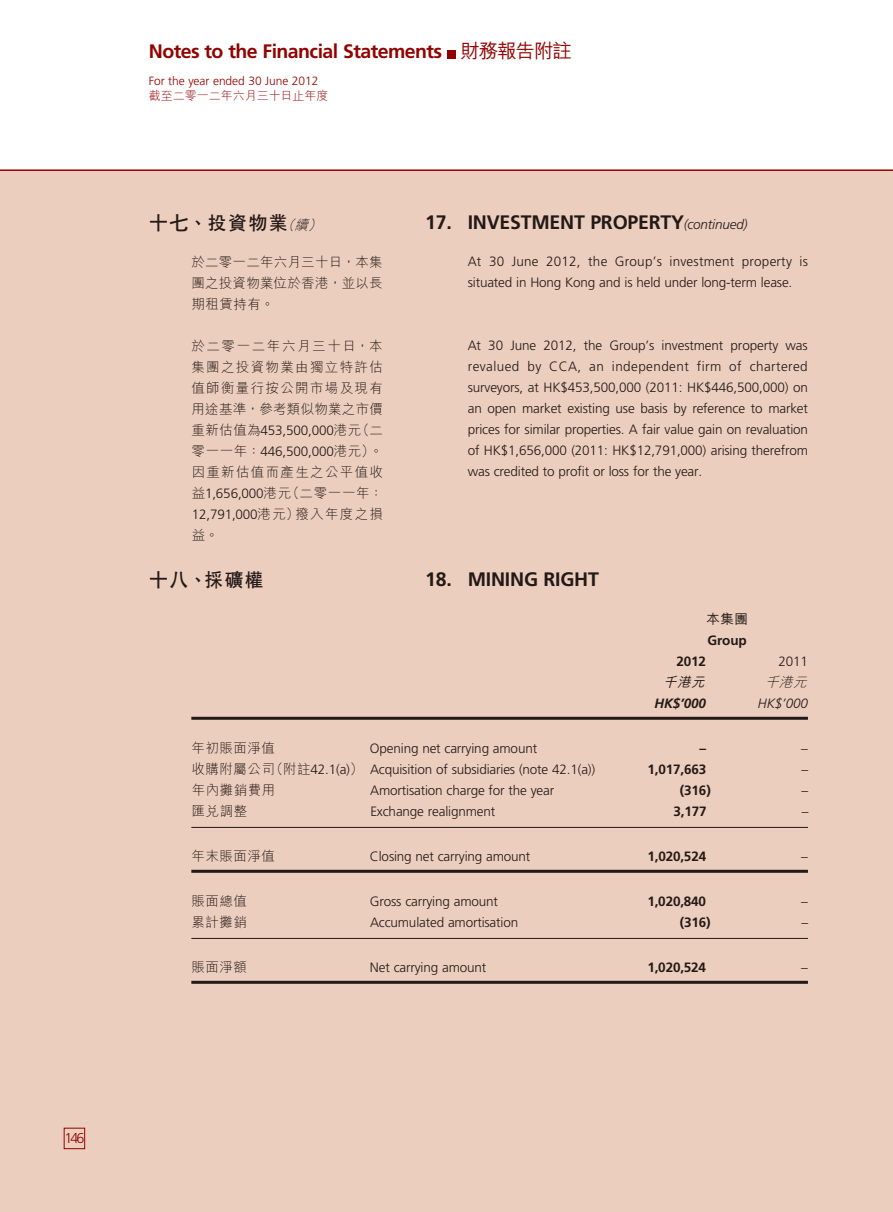
<style>
.page{position:relative;width:893px;height:1212px;background:#fff}
.page>*{position:absolute;margin:0;border:0;box-sizing:border-box;transform-origin:0 0}
.t1{font:700 19.5px "Frutiger LT Std";letter-spacing:-.01em;color:#231916}
.t2{font:700 19.5px "Frutiger LT Std";letter-spacing:-.03em;color:#920300}
.t3{font:700 19.5px "C Hei 2 HK";letter-spacing:.04em;color:#231916}
.t4{font:300 14.25px "Frutiger LT Std";color:#920300}
.t5{font:300 13.5px/21px "Frutiger LT Std";letter-spacing:-.01em;color:#231916}
.t6{font:300 13.5px/21px "M Hei HK";letter-spacing:.04em;color:#231916;text-align:justify}
.t7{font:700 13.5px "Frutiger LT Std";letter-spacing:-.01em;color:#231916}
.t8{font:300 13.5px/21px "M Hei HK";letter-spacing:.1em;color:#231916}
.t9{font:italic 700 13.5px "Frutiger LT Std";color:#231916}
.t10{font:italic 300 13.5px "Frutiger LT Std";color:#231916}
.t11{font:500 13.5px "M Hei HK";color:#231916}
.t12{font:italic 500 13.5px "M Hei HK";color:#231916}
.t13{font:italic 300 13.5px "M Hei HK";color:#231916}
.t14{font:300 12px "Frutiger LT Std";letter-spacing:-.005em;color:#920300}
.t15{font:300 12px "M Hei HK";color:#920300}
.s1{font-family:"M Hei HK";font-weight:500}
.s2{font-family:"M Hei HK";font-weight:300;font-style:italic;font-size:13.5px}
.s3{font-family:"M Hei HK"}
.s4{font-family:"Frutiger LT Std"}
.s5{font-weight:300;font-style:italic;font-size:13.5px}
</style>
<div class="page">
<div style="left:0;top:170px;width:893px;height:1042px;background:#ebcebe"></div>
<hr style="left:0;top:169px;width:893px;height:2px;background:#920300">
<div style="left:447px;top:50px;width:9px;height:9px;background:#920300"></div>
<div style="left:64px;top:1128px;width:21px;height:21px;border:1px solid #920300"></div>
<hr style="left:191px;top:717px;width:617px;height:3px;background:#231916">
<hr style="left:191px;top:827px;width:617px;height:1px;background:#231916">
<hr style="left:191px;top:870px;width:617px;height:3px;background:#231916">
<hr style="left:191px;top:938px;width:617px;height:1px;background:#231916">
<hr style="left:191px;top:981px;width:617px;height:3px;background:#231916">
<p class="t4" style="left:65px;top:1130px;width:21px">146</p>
<h1 class="t2" style="left:149px;top:39px;width:425px">Notes to the Financial Statements <span class="s1">財務報告附註</span></h1>
<p class="t14" style="left:149px;top:74px;width:171px">For the year ended 30 June 2012</p>
<p class="t15" style="left:149px;top:87px;width:181px">截至二零一二年六月三十日止年度</p>
<h1 class="t3" style="left:149px;top:209px;width:179px">十七、投資物業<span class="s2">（續）</span></h1>
<p class="t6" style="left:191px;top:251px;width:193px">於二零一二年六月三十日，本集團之投資物業位於香港，並以長期租賃持有。</p>
<p class="t6" style="left:191px;top:335px;width:193px">於二零一二年六月三十日，本集團之投資物業由獨立特許估值師衡量行按公開市場及現有用途基準，參考類似物業之市價</p>
<p class="t5" style="left:192px;top:420px;width:193px"><span class="s3">重新估值為</span>453,500,000<span class="s3">港元（二零一一年：</span>446,500,000<span class="s3">港元）。</span></p>
<p class="t8" style="left:192px;top:461px;width:193px">因重新估值而產生之公平值收益<span class="s4">1,656,000</span>港元（二零一一年：</p>
<p class="t5" style="left:192px;top:504px;width:193px">12,791,000<span class="s3">港元）撥入年度之損</span></p>
<p class="t6" style="left:192px;top:524px;width:28px">益。</p>
<h1 class="t3" style="left:149px;top:566px;width:117px">十八、採礦權</h1>
<h1 class="t1" style="left:425px;top:211px;width:324px">17. INVESTMENT PROPERTY<span class="s5">(continued)</span></h1>
<p class="t5" style="left:468px;top:251px;width:342px">At 30 June 2012, the Group’s investment property is situated in Hong Kong and is held under long-term lease.</p>
<p class="t5" style="left:468px;top:335px;width:342px;text-align:justify">At 30 June 2012, the Group’s investment property was revalued by CCA, an independent firm of chartered surveyors, at HK$453,500,000 (2011: HK$446,500,000) on an open market existing use basis by reference to market prices for similar properties. A fair value gain on revaluation of HK$1,656,000 (2011: HK$12,791,000) arising therefrom was credited to profit or loss for the year.</p>
<h1 class="t1" style="left:425px;top:568px;width:175px">18. MINING RIGHT</h1>
<p class="t11" style="left:706px;top:609px;width:43px">本集團</p>
<p class="t7" style="left:708px;top:632px;width:41px">Group</p>
<p class="t7" style="left:676px;top:653px;width:31px">2012</p>
<p class="t5" style="left:778px;top:651px;width:31px">2011</p>
<p class="t12" style="left:663px;top:672px;width:48px">千港元</p>
<p class="t13" style="left:765px;top:672px;width:48px">千港元</p>
<p class="t9" style="left:654px;top:695px;width:53px">HK$’000</p>
<p class="t10" style="left:758px;top:695px;width:52px">HK$’000</p>
<p class="t6" style="left:191px;top:737px;width:85px">年初賬面淨值</p>
<p class="t5" style="left:370px;top:738px;width:169px">Opening net carrying amount</p>
<p class="t7" style="left:699px;top:740px;width:8px">–</p>
<p class="t5" style="left:801px;top:738px;width:8px">–</p>
<p class="t5" style="left:191px;top:759px;width:405px"><span class="s3">收購附屬公司（附註</span>42.1(a)<span class="s3">）</span> Acquisition of subsidiaries (note 42.1(a))</p>
<p class="t7" style="left:648px;top:761px;width:60px">1,017,663</p>
<p class="t5" style="left:801px;top:759px;width:8px">–</p>
<p class="t6" style="left:192px;top:779px;width:85px">年內攤銷費用</p>
<p class="t5" style="left:370px;top:780px;width:185px">Amortisation charge for the year</p>
<p class="t7" style="left:680px;top:782px;width:32px">(316)</p>
<p class="t5" style="left:802px;top:780px;width:8px">–</p>
<p class="t6" style="left:192px;top:800px;width:57px">匯兌調整</p>
<p class="t5" style="left:370px;top:801px;width:126px">Exchange realignment</p>
<p class="t7" style="left:673px;top:803px;width:35px">3,177</p>
<p class="t5" style="left:802px;top:801px;width:8px">–</p>
<p class="t6" style="left:191px;top:845px;width:85px">年末賬面淨值</p>
<p class="t5" style="left:370px;top:846px;width:162px">Closing net carrying amount</p>
<p class="t7" style="left:647px;top:848px;width:60px">1,020,524</p>
<p class="t5" style="left:801px;top:846px;width:8px">–</p>
<p class="t6" style="left:191px;top:890px;width:57px">賬面總值</p>
<p class="t5" style="left:370px;top:891px;width:130px">Gross carrying amount</p>
<p class="t7" style="left:647px;top:893px;width:60px">1,020,840</p>
<p class="t5" style="left:801px;top:891px;width:8px">–</p>
<p class="t6" style="left:191px;top:911px;width:57px">累計攤銷</p>
<p class="t5" style="left:370px;top:912px;width:150px">Accumulated amortisation</p>
<p class="t7" style="left:680px;top:914px;width:32px">(316)</p>
<p class="t5" style="left:801px;top:912px;width:8px">–</p>
<p class="t6" style="left:191px;top:956px;width:57px">賬面淨額</p>
<p class="t5" style="left:370px;top:957px;width:118px">Net carrying amount</p>
<p class="t7" style="left:647px;top:959px;width:60px">1,020,524</p>
<p class="t5" style="left:801px;top:957px;width:8px">–</p>
</div>
